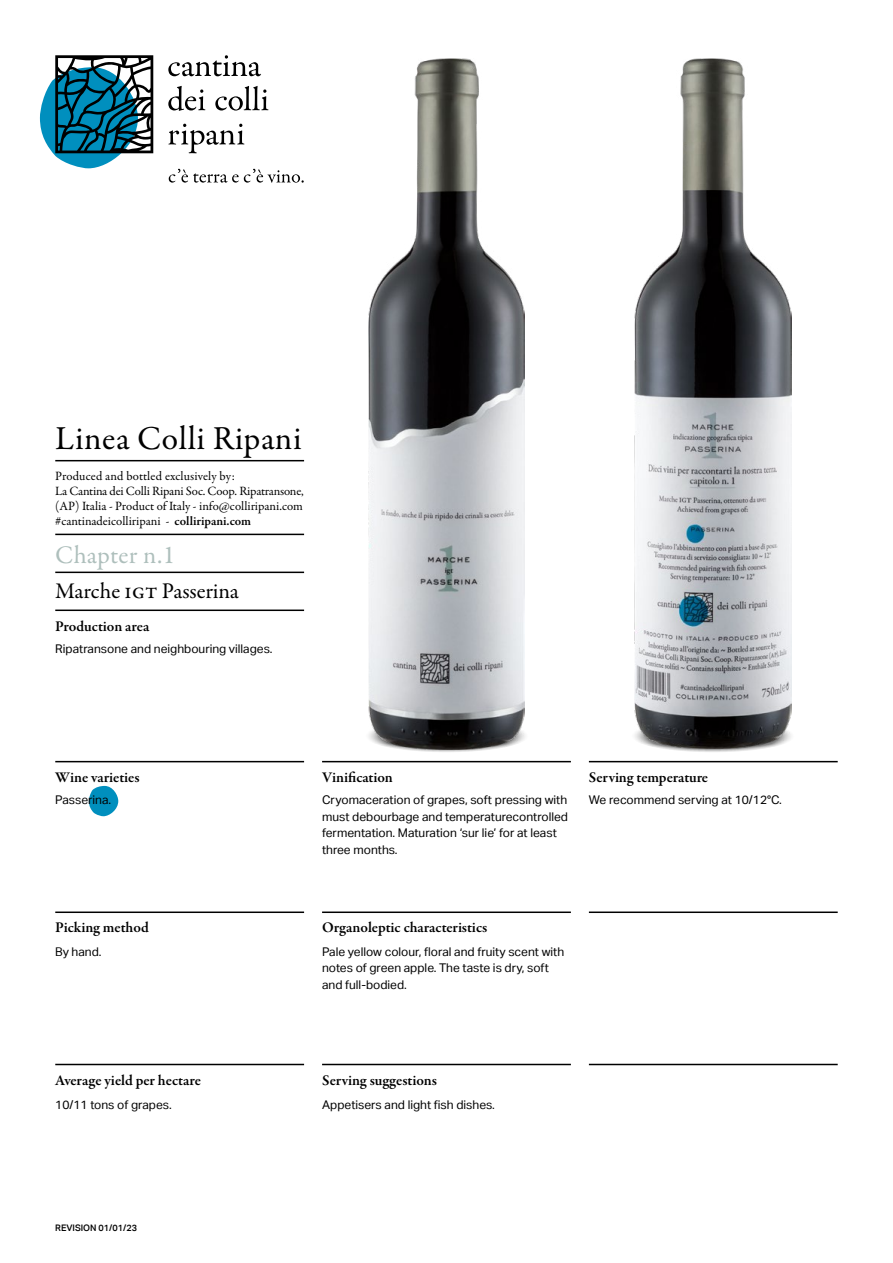
<style>
.page{position:relative;width:893px;height:1263px;background:#fff}
.page>*{position:absolute;margin:0;border:0;box-sizing:border-box;transform-origin:0 0}
.t1{font:33.75px "Garamond Premr Pro";letter-spacing:.015em;color:#000}
.t2{font:25.5px "Garamond Premr Pro";letter-spacing:.005em;color:#aebfbc}
.t3{font:22.5px "Garamond Premr Pro";letter-spacing:-.01em;color:#000}
.t4{font:600 15px "Garamond Premr Pro";color:#000}
.t5{font:12.75px/15px "Garamond Premr Pro";letter-spacing:-.005em;color:#000}
.t6{font:12px/16.5px "Aktiv Grotesk";color:#000}
.t7{font:500 9px "Aktiv Grotesk";color:#000}
.s1{font-weight:600}
</style>
<div class="page">
<svg style="left:364px;top:718px;width:165px;height:34px"></svg>
<svg style="left:630px;top:718px;width:166px;height:34px"></svg>
<img style="left:369px;top:59px;width:155px;height:691px">
<img style="left:635px;top:59px;width:157px;height:690px">
<hr style="left:55px;top:761px;width:249px;height:1px;background:#000">
<hr style="left:55px;top:609px;width:249px;height:2px;background:#000">
<hr style="left:55px;top:572px;width:249px;height:1px;background:#000">
<hr style="left:55px;top:534px;width:249px;height:1px;background:#000">
<hr style="left:55px;top:460px;width:249px;height:1px;background:#000">
<hr style="left:322px;top:761px;width:249px;height:1px;background:#000">
<hr style="left:322px;top:911px;width:249px;height:2px;background:#000">
<hr style="left:589px;top:911px;width:249px;height:2px;background:#000">
<hr style="left:322px;top:1064px;width:249px;height:1px;background:#000">
<hr style="left:589px;top:761px;width:249px;height:1px;background:#000">
<hr style="left:589px;top:1064px;width:249px;height:1px;background:#000">
<hr style="left:55px;top:911px;width:249px;height:2px;background:#000">
<hr style="left:55px;top:1064px;width:249px;height:1px;background:#000">
<svg style="left:89px;top:786px;width:29px;height:30px"></svg>
<svg style="left:169px;top:169px;width:135px;height:14px"></svg>
<svg style="left:168px;top:55px;width:93px;height:21px"></svg>
<svg style="left:168px;top:86px;width:37px;height:25px"></svg>
<svg style="left:215px;top:86px;width:53px;height:25px"></svg>
<svg style="left:168px;top:124px;width:76px;height:29px"></svg>
<svg style="left:40px;top:55px;width:113px;height:113px"></svg>
<h1 class="t1" style="left:55px;top:418px;width:248px">Linea Colli Ripani</h1>
<p class="t5" style="left:55px;top:468px;width:250px">Produced and bottled exclusively by:<br>La Cantina dei Colli Ripani Soc. Coop. Ripatransone, (AP) Italia - Product of Italy - info@colliripani.com #cantinadeicolliripani - <span class="s1">colliripani.com</span></p>
<h2 class="t2" style="left:55px;top:539px;width:121px">Chapter n.1</h2>
<h3 class="t3" style="left:55px;top:578px;width:185px">Marche igt Passerina</h3>
<p class="t4" style="left:55px;top:617px;width:96px">Production area</p>
<p class="t6" style="left:55px;top:640px;width:219px">Ripatransone and neighbouring villages.</p>
<p class="t4" style="left:55px;top:768px;width:86px">Wine varieties</p>
<p class="t4" style="left:322px;top:768px;width:72px">Vinification</p>
<p class="t4" style="left:589px;top:768px;width:121px">Serving temperature</p>
<p class="t6" style="left:322px;top:792px;width:247px">Cryomaceration of grapes, soft pressing with must debourbage and temperaturecontrolled fermentation. Maturation ‘sur lie’ for at least three months.</p>
<p class="t6" style="left:55px;top:792px;width:58px">Passerina.</p>
<p class="t6" style="left:589px;top:792px;width:194px">We recommend serving at 10/12°C.</p>
<p class="t4" style="left:55px;top:918px;width:95px">Picking method</p>
<p class="t4" style="left:322px;top:918px;width:167px">Organoleptic characteristics</p>
<p class="t6" style="left:55px;top:943px;width:48px">By hand.</p>
<p class="t6" style="left:322px;top:943px;width:244px">Pale yellow colour, floral and fruity scent with notes of green apple. The taste is dry, soft and full-bodied.</p>
<p class="t4" style="left:55px;top:1071px;width:147px">Average yield per hectare</p>
<p class="t4" style="left:322px;top:1071px;width:116px">Serving suggestions</p>
<p class="t6" style="left:55px;top:1096px;width:118px">10/11 tons of grapes.</p>
<p class="t6" style="left:322px;top:1096px;width:174px">Appetisers and light fish dishes.</p>
<p class="t7" style="left:55px;top:1222px;width:83px">REVISION 01/01/23</p>
</div>
